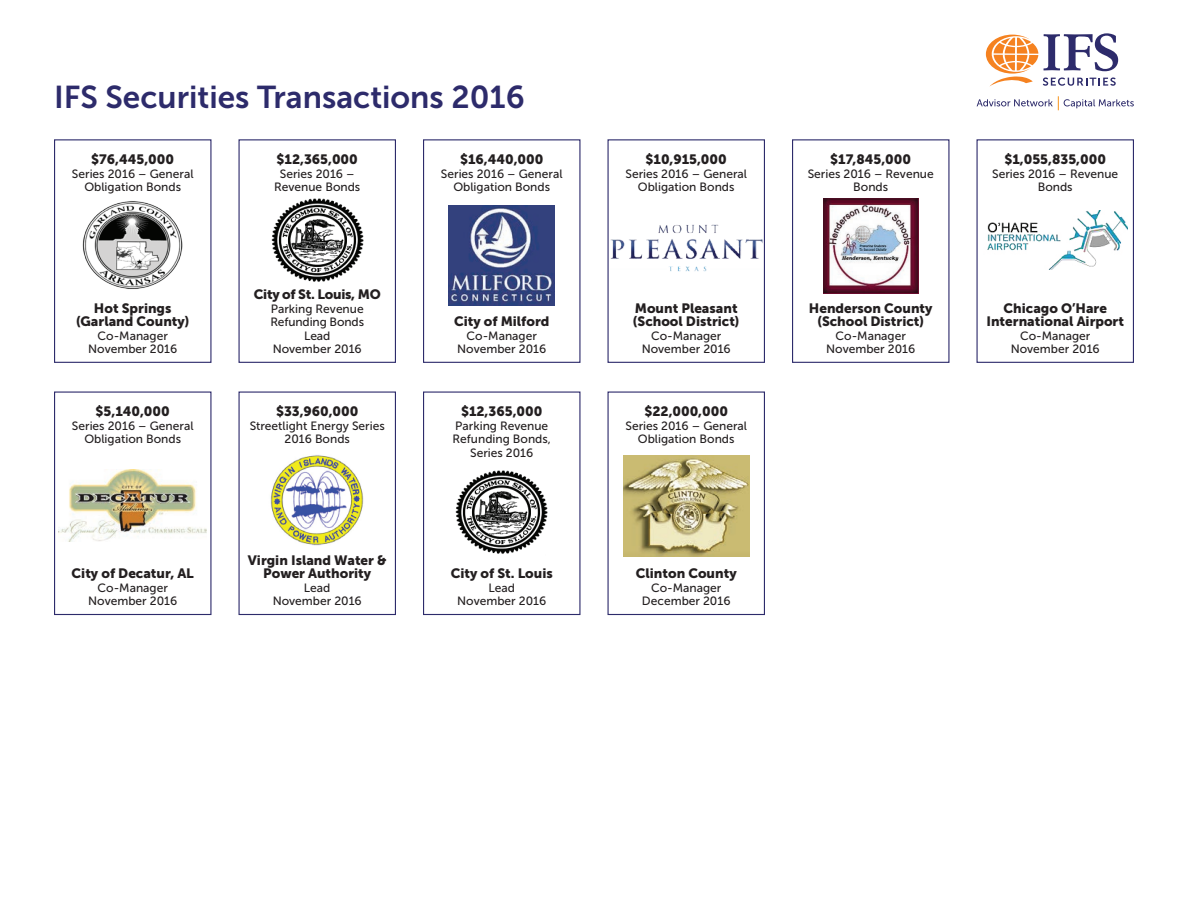
<style>
.page{position:relative;width:1188px;height:918px;background:#fff}
.page>*{position:absolute;margin:0;border:0;box-sizing:border-box;transform-origin:0 0}
.t1{font:31.5px "Museo Sans 700";color:#2d2b6b}
.t2{font:13.5px/13.5px "Museo Sans 900";color:#231f20;text-align:center}
.t3{font:13.5px "Museo Sans 900";letter-spacing:-.02em;color:#231f20}
.t4{font:12px/13.5px "Museo Sans 500";color:#231f20;text-align:center}
</style>
<div class="page">
<svg style="left:977px;top:96px;width:157px;height:14px"></svg>
<svg style="left:986px;top:33px;width:132px;height:53px"></svg>
<div style="left:608px;top:392px;width:157px;height:223px;border:1px solid #2d2b6b"></div>
<img style="left:623px;top:456px;width:126px;height:100px">
<div style="left:238px;top:139px;width:158px;height:224px;border:1px solid #2d2b6b"></div>
<img style="left:271px;top:198px;width:92px;height:84px">
<div style="left:423px;top:139px;width:157px;height:224px;border:1px solid #2d2b6b"></div>
<div style="left:608px;top:139px;width:157px;height:224px;border:1px solid #2d2b6b"></div>
<div style="left:792px;top:139px;width:158px;height:224px;border:1px solid #2d2b6b"></div>
<div style="left:976px;top:139px;width:158px;height:224px;border:1px solid #2d2b6b"></div>
<img style="left:449px;top:205px;width:106px;height:101px">
<img style="left:610px;top:224px;width:152px;height:48px">
<img style="left:823px;top:198px;width:95px;height:95px">
<img style="left:987px;top:210px;width:140px;height:60px">
<div style="left:54px;top:392px;width:158px;height:223px;border:1px solid #2d2b6b"></div>
<img style="left:59px;top:470px;width:148px;height:72px">
<div style="left:238px;top:392px;width:158px;height:223px;border:1px solid #2d2b6b"></div>
<div style="left:423px;top:392px;width:157px;height:223px;border:1px solid #2d2b6b"></div>
<img style="left:270px;top:455px;width:94px;height:90px">
<img style="left:456px;top:470px;width:92px;height:84px">
<div style="left:54px;top:139px;width:158px;height:224px;border:1px solid #2d2b6b"></div>
<img style="left:82px;top:201px;width:101px;height:88px">
<h1 class="t1" style="left:54px;top:79px;width:472px">IFS Securities Transactions 2016</h1>
<p class="t2" style="left:91px;top:153px;width:84px">$76,445,000</p>
<p class="t4" style="left:72px;top:167px;width:123px">Series 2016 – General<br>Obligation Bonds</p>
<p class="t2" style="left:76px;top:301px;width:115px">Hot Springs (Garland County)</p>
<p class="t4" style="left:88px;top:329px;width:91px">Co-Manager<br>November 2016</p>
<p class="t2" style="left:96px;top:405px;width:76px">$5,140,000</p>
<p class="t4" style="left:72px;top:419px;width:123px">Series 2016 – General<br>Obligation Bonds</p>
<p class="t2" style="left:72px;top:567px;width:124px">City of Decatur, AL</p>
<p class="t4" style="left:88px;top:581px;width:91px">Co-Manager<br>November 2016</p>
<p class="t2" style="left:277px;top:153px;width:83px">$12,365,000</p>
<p class="t4" style="left:274px;top:167px;width:88px">Series 2016 –<br>Revenue Bonds</p>
<p class="t3" style="left:254px;top:287px;width:128px">City of St. Louis, MO</p>
<p class="t4" style="left:270px;top:302px;width:95px">Parking Revenue<br>Refunding Bonds<br>Lead<br>November 2016</p>
<p class="t2" style="left:276px;top:405px;width:84px">$33,960,000</p>
<p class="t4" style="left:250px;top:419px;width:137px">Streetlight Energy Series<br>2016 Bonds</p>
<p class="t2" style="left:248px;top:553px;width:140px">Virgin Island Water &amp;<br>Power Authority</p>
<p class="t4" style="left:273px;top:581px;width:91px">Lead<br>November 2016</p>
<p class="t2" style="left:460px;top:153px;width:85px">$16,440,000</p>
<p class="t4" style="left:441px;top:167px;width:123px">Series 2016 – General<br>Obligation Bonds</p>
<p class="t2" style="left:454px;top:315px;width:97px">City of Milford</p>
<p class="t4" style="left:457px;top:329px;width:91px">Co-Manager<br>November 2016</p>
<p class="t2" style="left:461px;top:405px;width:83px">$12,365,000</p>
<p class="t4" style="left:453px;top:419px;width:100px">Parking Revenue<br>Refunding Bonds,<br>Series 2016</p>
<p class="t2" style="left:451px;top:567px;width:104px">City of St. Louis</p>
<p class="t4" style="left:457px;top:581px;width:91px">Lead<br>November 2016</p>
<p class="t2" style="left:646px;top:153px;width:83px">$10,915,000</p>
<p class="t4" style="left:625px;top:167px;width:123px">Series 2016 – General<br>Obligation Bonds</p>
<p class="t2" style="left:633px;top:301px;width:108px;text-align:left">Mount Pleasant (School District)</p>
<p class="t4" style="left:642px;top:329px;width:91px">Co-Manager<br>November 2016</p>
<p class="t2" style="left:644px;top:405px;width:85px">$22,000,000</p>
<p class="t4" style="left:625px;top:419px;width:123px">Series 2016 – General<br>Obligation Bonds</p>
<p class="t2" style="left:636px;top:567px;width:102px">Clinton County</p>
<p class="t4" style="left:642px;top:581px;width:90px">Co-Manager<br>December 2016</p>
<p class="t2" style="left:830px;top:153px;width:82px">$17,845,000</p>
<p class="t4" style="left:808px;top:167px;width:127px">Series 2016 – Revenue<br>Bonds</p>
<p class="t2" style="left:809px;top:301px;width:125px">Henderson County (School District)</p>
<p class="t4" style="left:826px;top:329px;width:91px">Co-Manager<br>November 2016</p>
<p class="t2" style="left:1004px;top:153px;width:103px">$1,055,835,000</p>
<p class="t4" style="left:992px;top:167px;width:127px">Series 2016 – Revenue<br>Bonds</p>
<p class="t2" style="left:986px;top:301px;width:139px">Chicago O’Hare<br>International Airport</p>
<p class="t4" style="left:1011px;top:329px;width:91px">Co-Manager<br>November 2016</p>
</div>
